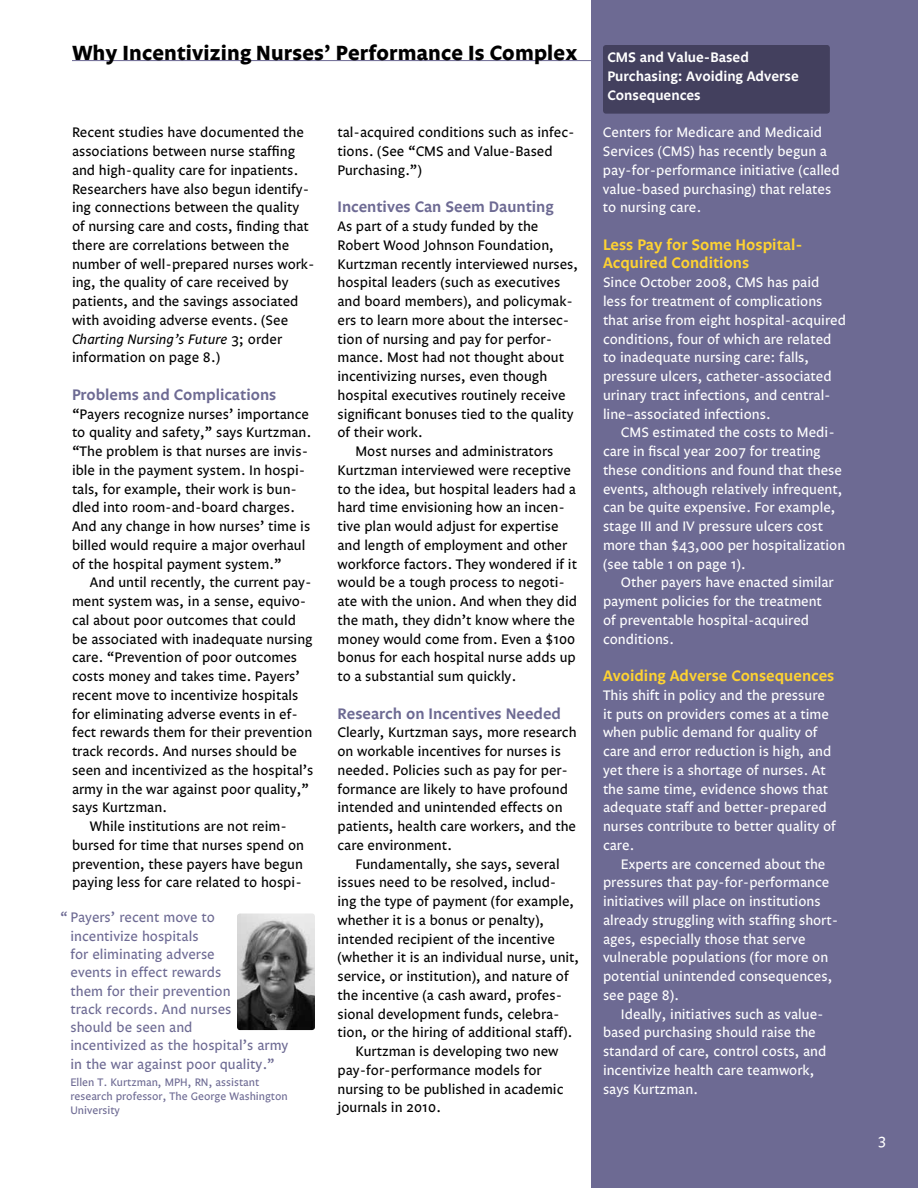
<style>
.page{position:relative;width:918px;height:1188px;background:#fff}
.page>*{position:absolute;margin:0;border:0;box-sizing:border-box;transform-origin:0 0}
.t1{font:700 21px "Legato";letter-spacing:.01em;color:#000}
.t2{font:600 15.75px "Legato";color:#6d6a93}
.t3{font:600 15.75px/18.8px "Legato";color:#ffd331}
.t4{font:15px "Legato";color:#fff}
.t5{font:14.25px/18.8px "Legato";color:#000}
.t6{font:14.25px/18.8px "Legato";color:#fff}
.t7{font:14.25px/18.3px "Legato";color:#6d6a93}
.t8{font:600 14.25px/18.8px "Legato";color:#fff}
.t9{font:11.25px/14.2px "Legato";color:#6d6a93}
.s1{font-style:italic}
</style>
<div class="page">
<div style="left:592px;top:0;width:326px;height:1188px;background:#6d6a93"></div>
<hr style="left:72px;top:60px;width:526px;height:1px;background:#6d6a93">
<div style="left:603px;top:45px;width:227px;height:69px;background:#43405e;border-radius:3px"></div>
<img style="left:237px;top:914px;width:78px;height:116px">
<h1 class="t1" style="left:72px;top:41px;width:507px">Why Incentivizing Nurses’ Performance Is Complex</h1>
<p class="t5" style="left:72px;top:124px;width:244px">Recent studies have documented the associations between nurse staffing and high-quality care for inpatients.<br>Researchers have also begun identify&shy;ing connections between the quality of nursing care and costs, finding that there are correlations between the number of well-prepared nurses work&shy;ing, the quality of care received by patients, and the savings associated with avoiding adverse events. (See <span class="s1">Charting Nursing’s Future</span> 3; order information on page 8.)</p>
<p class="t2" style="left:72px;top:385px;width:206px">Problems and Complications</p>
<p class="t5" style="left:72px;top:405px;width:241px">“Payers recognize nurses’ importance to quality and safety,” says Kurtzman. “The problem is that nurses are invis&shy;ible in the payment system. In hospi&shy;tals, for example, their work is bun&shy;dled into room-and-board charges.<br>And any change in how nurses’ time is billed would require a major overhaul of the hospital payment system.”</p>
<p class="t5" style="left:90px;top:574px;width:223px">And until recently, the current pay-</p>
<p class="t5" style="left:72px;top:593px;width:236px">ment system was, in a sense, equivo-</p>
<p class="t5" style="left:72px;top:611px;width:226px">cal about poor outcomes that could</p>
<p class="t5" style="left:72px;top:630px;width:242px">be associated with inadequate nursing</p>
<p class="t5" style="left:72px;top:649px;width:227px">care. “Prevention of poor outcomes</p>
<p class="t5" style="left:72px;top:668px;width:229px">costs money and takes time. Payers’</p>
<p class="t5" style="left:72px;top:686px;width:228px">recent move to incentivize hospitals</p>
<p class="t5" style="left:72px;top:705px;width:227px">for eliminating adverse events in ef-</p>
<p class="t5" style="left:72px;top:724px;width:242px">fect rewards them for their prevention</p>
<p class="t5" style="left:72px;top:743px;width:226px">track records. And nurses should be</p>
<p class="t5" style="left:72px;top:761px;width:243px">seen and incentivized as the hospital’s</p>
<p class="t5" style="left:72px;top:780px;width:239px">army in the war against poor quality,”</p>
<p class="t5" style="left:72px;top:799px;width:97px">says Kurtzman.</p>
<p class="t5" style="left:90px;top:818px;width:198px">While institutions are not reim-</p>
<p class="t5" style="left:72px;top:836px;width:234px">bursed for time that nurses spend on</p>
<p class="t5" style="left:72px;top:855px;width:232px">prevention, these payers have begun</p>
<p class="t5" style="left:72px;top:874px;width:231px">paying less for care related to hospi-</p>
<p class="t7" style="left:71px;top:909px;width:219px;text-indent:-11px">“ Payers’ recent move to<br>incentivize hospitals<br>for eliminating adverse<br>events in effect rewards<br>them for their prevention<br>track records. And nurses<br>should be seen and<br>incentivized as the hospital’s army in the war against poor quality.”</p>
<p class="t9" style="left:70px;top:1076px;width:219px">Ellen T. Kurtzman, MPH, RN, assistant research professor, The George Washington<br>University</p>
<p class="t5" style="left:338px;top:124px;width:239px">tal-acquired conditions such as infec&shy;tions. (See “CMS and Value-Based<br>Purchasing.”)</p>
<p class="t2" style="left:338px;top:198px;width:218px">Incentives Can Seem Daunting</p>
<p class="t5" style="left:338px;top:218px;width:202px">As part of a study funded by the</p>
<p class="t5" style="left:338px;top:236px;width:218px">Robert Wood Johnson Foundation,</p>
<p class="t5" style="left:338px;top:255px;width:242px">Kurtzman recently interviewed nurses,</p>
<p class="t5" style="left:338px;top:274px;width:224px">hospital leaders (such as executives</p>
<p class="t5" style="left:338px;top:293px;width:237px">and board members), and policymak-</p>
<p class="t5" style="left:338px;top:311px;width:234px">ers to learn more about the intersec-</p>
<p class="t5" style="left:338px;top:330px;width:216px">tion of nursing and pay for perfor-</p>
<p class="t5" style="left:338px;top:349px;width:228px">mance. Most had not thought about</p>
<p class="t5" style="left:338px;top:368px;width:211px">incentivizing nurses, even though</p>
<p class="t5" style="left:338px;top:386px;width:230px">hospital executives routinely receive</p>
<p class="t5" style="left:338px;top:405px;width:238px">significant bonuses tied to the quality</p>
<p class="t5" style="left:338px;top:424px;width:87px">of their work.</p>
<p class="t5" style="left:355px;top:443px;width:199px">Most nurses and administrators</p>
<p class="t5" style="left:338px;top:461px;width:235px">Kurtzman interviewed were receptive</p>
<p class="t5" style="left:338px;top:480px;width:240px">to the idea, but hospital leaders had a</p>
<p class="t5" style="left:338px;top:499px;width:229px">hard time envisioning how an incen-</p>
<p class="t5" style="left:338px;top:518px;width:223px">tive plan would adjust for expertise</p>
<p class="t5" style="left:338px;top:536px;width:231px">and length of employment and other</p>
<p class="t5" style="left:338px;top:555px;width:241px">workforce factors. They wondered if it</p>
<p class="t5" style="left:338px;top:574px;width:229px">would be a tough process to negoti-</p>
<p class="t5" style="left:338px;top:593px;width:241px">ate with the union. And when they did</p>
<p class="t5" style="left:338px;top:611px;width:239px">the math, they didn’t know where the</p>
<p class="t5" style="left:338px;top:630px;width:239px">money would come from. Even a $100</p>
<p class="t5" style="left:338px;top:649px;width:240px">bonus for each hospital nurse adds up</p>
<p class="t5" style="left:338px;top:668px;width:180px">to a substantial sum quickly.</p>
<p class="t2" style="left:338px;top:704px;width:225px">Research on Incentives Needed</p>
<p class="t5" style="left:338px;top:724px;width:241px">Clearly, Kurtzman says, more research on workable incentives for nurses is needed. Policies such as pay for per&shy;formance are likely to have profound intended and unintended effects on patients, health care workers, and the care environment.</p>
<p class="t5" style="left:355px;top:855px;width:206px">Fundamentally, she says, several</p>
<p class="t5" style="left:338px;top:874px;width:221px">issues need to be resolved, includ-</p>
<p class="t5" style="left:338px;top:893px;width:238px">ing the type of payment (for example,</p>
<p class="t5" style="left:338px;top:911px;width:208px">whether it is a bonus or penalty),</p>
<p class="t5" style="left:338px;top:930px;width:219px">intended recipient of the incentive</p>
<p class="t5" style="left:338px;top:949px;width:243px">(whether it is an individual nurse, unit,</p>
<p class="t5" style="left:338px;top:968px;width:233px">service, or institution), and nature of</p>
<p class="t5" style="left:338px;top:986px;width:226px">the incentive (a cash award, profes-</p>
<p class="t5" style="left:338px;top:1005px;width:224px">sional development funds, celebra-</p>
<p class="t5" style="left:338px;top:1024px;width:236px">tion, or the hiring of additional staff).</p>
<p class="t5" style="left:355px;top:1043px;width:205px">Kurtzman is developing two new</p>
<p class="t5" style="left:338px;top:1061px;width:206px">pay-for-performance models for</p>
<p class="t5" style="left:338px;top:1080px;width:227px">nursing to be published in academic</p>
<p class="t5" style="left:338px;top:1099px;width:105px">journals in 2010.</p>
<p class="t8" style="left:608px;top:49px;width:193px">CMS and Value-Based<br>Purchasing: Avoiding Adverse<br>Consequences</p>
<p class="t6" style="left:603px;top:124px;width:238px">Centers for Medicare and Medicaid Services (CMS) has recently begun a pay-for-performance initiative (called value-based purchasing) that relates to nursing care.</p>
<p class="t3" style="left:603px;top:236px;width:201px">Less Pay for Some Hospital-<br>Acquired Conditions</p>
<p class="t6" style="left:603px;top:274px;width:245px">Since October 2008, CMS has paid less for treatment of complications that arise from eight hospital-acquired conditions, four of which are related to inadequate nursing care: falls, pressure ulcers, catheter-associated urinary tract infections, and central&shy;line–associated infections.</p>
<p class="t6" style="left:603px;top:424px;width:244px;text-indent:18px">CMS estimated the costs to Medi&shy;care in fiscal year 2007 for treating these conditions and found that these events, although relatively infrequent, can be quite expensive. For example, stage III and IV pressure ulcers cost more than $43,000 per hospitalization (see table 1 on page 1).</p>
<p class="t6" style="left:603px;top:574px;width:232px;text-indent:18px">Other payers have enacted similar payment policies for the treatment of preventable hospital-acquired conditions.</p>
<p class="t3" style="left:603px;top:667px;width:233px">Avoiding Adverse Consequences</p>
<p class="t6" style="left:603px;top:686px;width:234px">This shift in policy and the pressure it puts on providers comes at a time when public demand for quality of care and error reduction is high, and yet there is a shortage of nurses. At the same time, evidence shows that adequate staff and better-prepared nurses contribute to better quality of care.</p>
<p class="t6" style="left:603px;top:855px;width:237px;text-indent:18px">Experts are concerned about the pressures that pay-for-performance initiatives will place on institutions already struggling with staffing short&shy;ages, especially those that serve vulnerable populations (for more on potential unintended consequences, see page 8).</p>
<p class="t6" style="left:603px;top:1005px;width:225px;text-indent:18px">Ideally, initiatives such as value&shy;based purchasing should raise the standard of care, control costs, and incentivize health care teamwork, says Kurtzman.</p>
<p class="t4" style="left:878px;top:1131px;width:10px">3</p>
</div>
